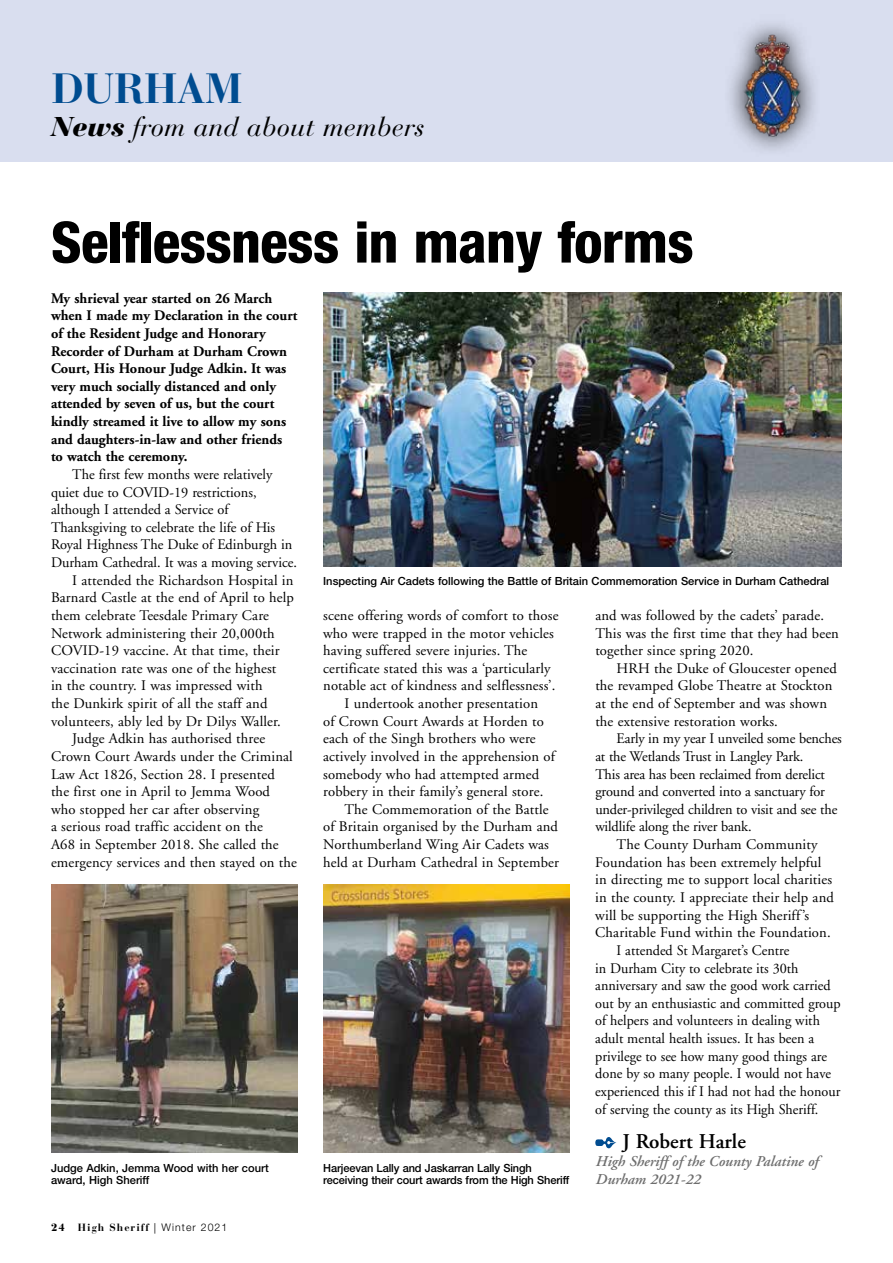
<style>
.page{position:relative;width:893px;height:1263px;background:#fff}
.page>*{position:absolute;margin:0;border:0;box-sizing:border-box;transform-origin:0 0}
.t1{font:800 condensed 57px "Helvetica Neue";letter-spacing:-.01em;color:#000}
.t2{font:700 42px "Bauer Bodoni";color:#004c90}
.t3{font:italic 27px "Bauer Bodoni";color:#000}
.t4{font:600 21px "Adobe Garamond";color:#000}
.t5{font:italic 600 15px/18px "Adobe Garamond";color:#6e6e6e}
.t6{font:14.7px/17.5px "Adobe Garamond";letter-spacing:.01em;color:#000}
.t7{font:700 14.7px/17.5px "Adobe Garamond";color:#000}
.t8{font:14.7px "Adobe Garamond";letter-spacing:-.01em;color:#000}
.t9{font:500 11.25px/12.8px "Helvetica Neue";color:#000}
.t10{font:700 10.5px "Bauer Bodoni";letter-spacing:.1em;color:#000}
.s1{font-weight:900}
.s2{font-weight:400}
.s3{font-family:"Helvetica Neue";font-weight:300}
</style>
<div class="page">
<div style="left:0;top:0;width:893px;height:162px;background:#d9deef"></div>
<svg style="left:730px;top:24px;width:85px;height:127px;fill:#d0d5e5"></svg>
<img style="left:739px;top:34px;width:65px;height:102px">
<img style="left:323px;top:293px;width:519px;height:273px">
<img style="left:51px;top:884px;width:247px;height:269px">
<img style="left:323px;top:884px;width:247px;height:269px">
<svg style="left:595px;top:1137px;width:21px;height:11px"></svg>
<h2 class="t2" style="left:51px;top:63px;width:193px">DURHAM</h2>
<h3 class="t3" style="left:51px;top:111px;width:375px"><span class="s1">News</span> from and about members</h3>
<h1 class="t1" style="left:51px;top:207px;width:644px">Selflessness in many forms</h1>
<p class="t7" style="left:51px;top:290px;width:248px">My shrieval year started on 26 March when I made my Declaration in the court of the Resident Judge and Honorary Recorder of Durham at Durham Crown Court, His Honour Judge Adkin. It was very much socially distanced and only attended by seven of us, but the court kindly streamed it live to allow my sons and daughters-in-law and other friends to watch the ceremony.</p>
<p class="t6" style="left:72px;top:466px;width:202px">The first few months were relatively</p>
<p class="t6" style="left:51px;top:483px;width:207px">quiet due to COVID-19 restrictions,</p>
<p class="t6" style="left:51px;top:501px;width:179px">although I attended a Service of</p>
<p class="t6" style="left:51px;top:519px;width:226px">Thanksgiving to celebrate the life of His</p>
<p class="t6" style="left:51px;top:536px;width:243px">Royal Highness The Duke of Edinburgh in</p>
<p class="t6" style="left:51px;top:554px;width:247px">Durham Cathedral. It was a moving service.</p>
<p class="t6" style="left:72px;top:572px;width:223px">I attended the Richardson Hospital in</p>
<p class="t6" style="left:51px;top:589px;width:244px">Barnard Castle at the end of April to help</p>
<p class="t6" style="left:51px;top:607px;width:219px">them celebrate Teesdale Primary Care</p>
<p class="t6" style="left:51px;top:624px;width:225px">Network administering their 20,000th</p>
<p class="t6" style="left:51px;top:642px;width:230px">COVID-19 vaccine. At that time, their</p>
<p class="t6" style="left:51px;top:660px;width:227px">vaccination rate was one of the highest</p>
<p class="t6" style="left:51px;top:677px;width:213px">in the country. I was impressed with</p>
<p class="t6" style="left:51px;top:695px;width:218px">the Dunkirk spirit of all the staff and</p>
<p class="t6" style="left:51px;top:713px;width:231px">volunteers, ably led by Dr Dilys Waller.</p>
<p class="t6" style="left:72px;top:730px;width:194px">Judge Adkin has authorised three</p>
<p class="t6" style="left:51px;top:748px;width:243px">Crown Court Awards under the Criminal</p>
<p class="t6" style="left:51px;top:765px;width:225px">Law Act 1826, Section 28. I presented</p>
<p class="t6" style="left:51px;top:783px;width:221px">the first one in April to Jemma Wood</p>
<p class="t6" style="left:51px;top:801px;width:210px">who stopped her car after observing</p>
<p class="t6" style="left:51px;top:818px;width:213px">a serious road traffic accident on the</p>
<p class="t6" style="left:51px;top:836px;width:229px">A68 in September 2018. She called the</p>
<p class="t6" style="left:51px;top:854px;width:248px">emergency services and then stayed on the</p>
<p class="t9" style="left:51px;top:1161px;width:219px">Judge Adkin, Jemma Wood with her court award, High Sheriff</p>
<p class="t10" style="left:51px;top:1221px;width:178px"><span class="s1">24</span> High Sheriff <span class="s2">|</span> <span class="s3">Winter 2021</span></p>
<p class="t9" style="left:323px;top:574px;width:508px">Inspecting Air Cadets following the Battle of Britain Commemoration Service in Durham Cathedral</p>
<p class="t6" style="left:323px;top:607px;width:237px">scene offering words of comfort to those</p>
<p class="t6" style="left:323px;top:624px;width:232px">who were trapped in the motor vehicles</p>
<p class="t6" style="left:323px;top:642px;width:206px">having suffered severe injuries. The</p>
<p class="t6" style="left:323px;top:660px;width:229px">certificate stated this was a ‘particularly</p>
<p class="t6" style="left:323px;top:677px;width:234px">notable act of kindness and selflessness’.</p>
<p class="t6" style="left:344px;top:695px;width:195px">I undertook another presentation</p>
<p class="t6" style="left:323px;top:713px;width:222px">of Crown Court Awards at Horden to</p>
<p class="t6" style="left:323px;top:730px;width:214px">each of the Singh brothers who were</p>
<p class="t6" style="left:323px;top:748px;width:233px">actively involved in the apprehension of</p>
<p class="t6" style="left:323px;top:765px;width:218px">somebody who had attempted armed</p>
<p class="t6" style="left:323px;top:783px;width:222px">robbery in their family’s general store.</p>
<p class="t6" style="left:344px;top:801px;width:206px">The Commemoration of the Battle</p>
<p class="t6" style="left:323px;top:818px;width:236px">of Britain organised by the Durham and</p>
<p class="t6" style="left:323px;top:836px;width:227px">Northumberland Wing Air Cadets was</p>
<p class="t6" style="left:323px;top:854px;width:237px">held at Durham Cathedral in September</p>
<p class="t9" style="left:323px;top:1161px;width:248px">Harjeevan Lally and Jaskarran Lally Singh receiving their court awards from the High Sheriff</p>
<p class="t6" style="left:595px;top:607px;width:245px">and was followed by the cadets’ parade.<br>This was the first time that they had been together since spring 2020.</p>
<p class="t6" style="left:595px;top:660px;width:243px;text-indent:21px">HRH the Duke of Gloucester opened the revamped Globe Theatre at Stockton at the end of September and was shown the extensive restoration works.</p>
<p class="t8" style="left:617px;top:731px;width:227px">Early in my year I unveiled some benches</p>
<p class="t8" style="left:595px;top:748px;width:210px">at the Wetlands Trust in Langley Park.</p>
<p class="t8" style="left:595px;top:766px;width:231px">This area has been reclaimed from derelict</p>
<p class="t8" style="left:595px;top:784px;width:231px">ground and converted into a sanctuary for</p>
<p class="t8" style="left:595px;top:801px;width:243px">under-privileged children to visit and see the</p>
<p class="t8" style="left:595px;top:819px;width:158px">wildlife along the river bank.</p>
<p class="t6" style="left:617px;top:836px;width:202px">The County Durham Community</p>
<p class="t6" style="left:595px;top:854px;width:228px">Foundation has been extremely helpful</p>
<p class="t6" style="left:595px;top:871px;width:238px">in directing me to support local charities</p>
<p class="t6" style="left:595px;top:889px;width:240px">in the county. I appreciate their help and</p>
<p class="t6" style="left:595px;top:906px;width:215px">will be supporting the High Sheriff’s</p>
<p class="t6" style="left:595px;top:924px;width:237px">Charitable Fund within the Foundation.</p>
<p class="t6" style="left:617px;top:942px;width:174px">I attended St Margaret’s Centre</p>
<p class="t6" style="left:595px;top:959px;width:205px">in Durham City to celebrate its 30th</p>
<p class="t6" style="left:595px;top:977px;width:237px">anniversary and saw the good work carried</p>
<p class="t6" style="left:595px;top:995px;width:247px">out by an enthusiastic and committed group</p>
<p class="t6" style="left:595px;top:1012px;width:226px">of helpers and volunteers in dealing with</p>
<p class="t6" style="left:595px;top:1030px;width:220px">adult mental health issues. It has been a</p>
<p class="t6" style="left:595px;top:1047px;width:233px">privilege to see how many good things are</p>
<p class="t6" style="left:595px;top:1065px;width:237px">done by so many people. I would not have</p>
<p class="t6" style="left:595px;top:1083px;width:247px">experienced this if I had not had the honour</p>
<p class="t6" style="left:595px;top:1100px;width:225px">of serving the county as its High Sheriff.</p>
<h3 class="t4" style="left:622px;top:1130px;width:125px">J Robert Harle</h3>
<p class="t5" style="left:595px;top:1153px;width:224px">High Sheriff of the County Palatine of<br>Durham 2021-22</p>
</div>
